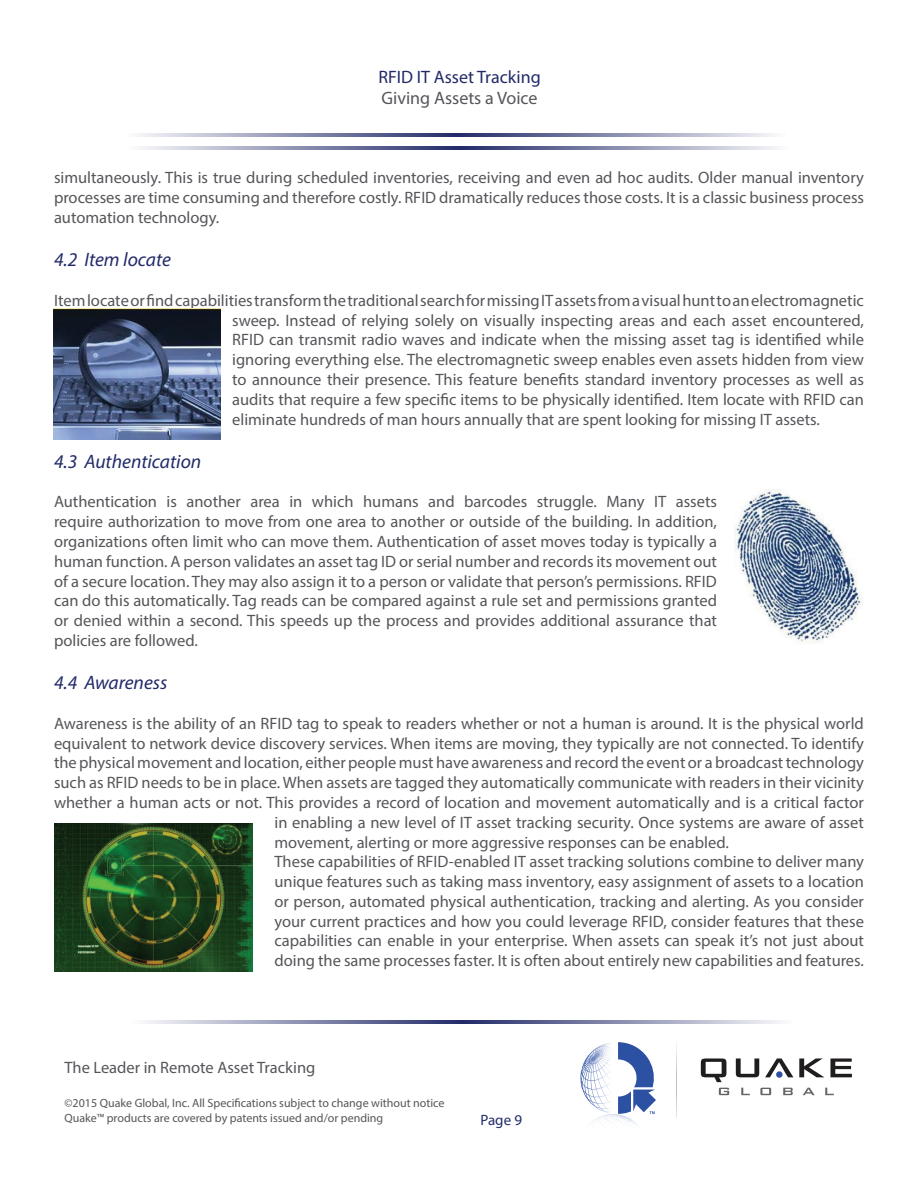
<style>
.page{position:relative;width:918px;height:1188px;background:#fff}
.page>*{position:absolute;margin:0;border:0;box-sizing:border-box;transform-origin:0 0}
.t1{font:italic 19.5px "Myriad Pro";color:#222b69}
.t2{font:18px "Myriad Pro";color:#222b69}
.t3{font:18px "Myriad Pro";color:#55565a}
.t4{font:16.5px/19.8px "Myriad Pro";color:#55565a;text-align:justify}
.t5{font:15px "Myriad Pro";color:#222b69}
.t6{font:12px/14.4px "Myriad Pro";color:#55565a}
</style>
<div class="page">
<svg style="left:145px;top:1020px;width:317px;height:4px"></svg>
<svg style="left:462px;top:1020px;width:319px;height:4px"></svg>
<svg style="left:676px;top:1041px;width:1px;height:77px"></svg>
<svg style="left:701px;top:1058px;width:25px;height:24px"></svg>
<svg style="left:736px;top:1058px;width:23px;height:19px"></svg>
<svg style="left:799px;top:1058px;width:25px;height:19px"></svg>
<svg style="left:830px;top:1058px;width:22px;height:19px"></svg>
<svg style="left:719px;top:1088px;width:10px;height:7px"></svg>
<svg style="left:741px;top:1088px;width:9px;height:7px"></svg>
<svg style="left:760px;top:1088px;width:11px;height:7px"></svg>
<svg style="left:783px;top:1088px;width:10px;height:7px"></svg>
<svg style="left:803px;top:1088px;width:12px;height:7px"></svg>
<svg style="left:825px;top:1088px;width:9px;height:7px"></svg>
<svg style="left:765px;top:1058px;width:28px;height:19px"></svg>
<div style="left:776px;top:1071px;width:7px;height:7px;background:#2d51a2;border-radius:50%"></div>
<svg style="left:580px;top:1042px;width:76px;height:82px"></svg>
<hr style="left:126px;top:133px;width:330px;height:3px;background:#222b69">
<hr style="left:455px;top:133px;width:331px;height:3px;background:#222b69">
<svg style="left:142px;top:146px;width:317px;height:4px"></svg>
<svg style="left:459px;top:146px;width:318px;height:4px"></svg>
<img style="left:53px;top:309px;width:168px;height:131px">
<img style="left:735px;top:490px;width:128px;height:153px">
<img style="left:54px;top:824px;width:198px;height:148px">
<p class="t2" style="left:378px;top:65px;width:164px">RFID IT Asset Tracking</p>
<p class="t3" style="left:382px;top:87px;width:158px">Giving Assets a Voice</p>
<p class="t4" style="left:54px;top:168px;width:812px">simultaneously. This is true during scheduled inventories, receiving and even ad hoc audits. Older manual inventory processes are time consuming and therefore costly. RFID dramatically reduces those costs. It is a classic business process automation technology.</p>
<p class="t1" style="left:54px;top:248px;width:118px">4.2 Item locate</p>
<p class="t4" style="left:232px;top:290px;width:633px;text-indent:-178px">Item locate or find capabilities transform the traditional search for missing IT assets from a visual hunt to an electromagnetic sweep. Instead of relying solely on visually inspecting areas and each asset encountered, RFID can transmit radio waves and indicate when the missing asset tag is identified while ignoring everything else. The electromagnetic sweep enables even assets hidden from view to announce their presence. This feature benefits standard inventory processes as well as audits that require a few specific items to be physically identified. Item locate with RFID can eliminate hundreds of man hours annually that are spent looking for missing IT assets.</p>
<p class="t1" style="left:54px;top:449px;width:149px">4.3 Authentication</p>
<p class="t4" style="left:54px;top:492px;width:665px">Authentication is another area in which humans and barcodes struggle. Many IT assets require authorization to move from one area to another or outside of the building. In addition, organizations often limit who can move them. Authentication of asset moves today is typically a human function. A person validates an asset tag ID or serial number and records its movement out of a secure location. They may also assign it to a person or validate that person’s permissions. RFID can do this automatically. Tag reads can be compared against a rule set and permissions granted or denied within a second. This speeds up the process and provides additional assurance that policies are followed.</p>
<p class="t1" style="left:54px;top:671px;width:115px">4.4 Awareness</p>
<p class="t4" style="left:54px;top:713px;width:811px">Awareness is the ability of an RFID tag to speak to readers whether or not a human is around. It is the physical world</p>
<p class="t4" style="left:54px;top:733px;width:812px">equivalent to network device discovery services. When items are moving, they typically are not connected. To identify</p>
<p class="t4" style="left:54px;top:753px;width:812px">the physical movement and location, either people must have awareness and record the event or a broadcast technology</p>
<p class="t4" style="left:54px;top:772px;width:811px">such as RFID needs to be in place. When assets are tagged they automatically communicate with readers in their vicinity</p>
<p class="t4" style="left:54px;top:792px;width:812px">whether a human acts or not. This provides a record of location and movement automatically and is a critical factor</p>
<p class="t4" style="left:275px;top:812px;width:591px">in enabling a new level of IT asset tracking security. Once systems are aware of asset</p>
<p class="t4" style="left:275px;top:832px;width:456px">movement, alerting or more aggressive responses can be enabled.</p>
<p class="t4" style="left:275px;top:852px;width:591px">These capabilities of RFID-enabled IT asset tracking solutions combine to deliver many</p>
<p class="t4" style="left:275px;top:871px;width:591px">unique features such as taking mass inventory, easy assignment of assets to a location</p>
<p class="t4" style="left:275px;top:891px;width:591px">or person, automated physical authentication, tracking and alerting. As you consider</p>
<p class="t4" style="left:275px;top:911px;width:591px">your current practices and how you could leverage RFID, consider features that these</p>
<p class="t4" style="left:275px;top:931px;width:591px">capabilities can enable in your enterprise. When assets can speak it’s not just about</p>
<p class="t4" style="left:275px;top:951px;width:591px">doing the same processes faster. It is often about entirely new capabilities and features.</p>
<p class="t4" style="left:64px;top:1057px;width:252px">The Leader in Remote Asset Tracking</p>
<p class="t6" style="left:64px;top:1096px;width:382px">©2015 Quake Global, Inc. All Specifications subject to change without notice<br>Quake™ products are covered by patents issued and/or pending</p>
<p class="t5" style="left:481px;top:1111px;width:43px">Page 9</p>
</div>
